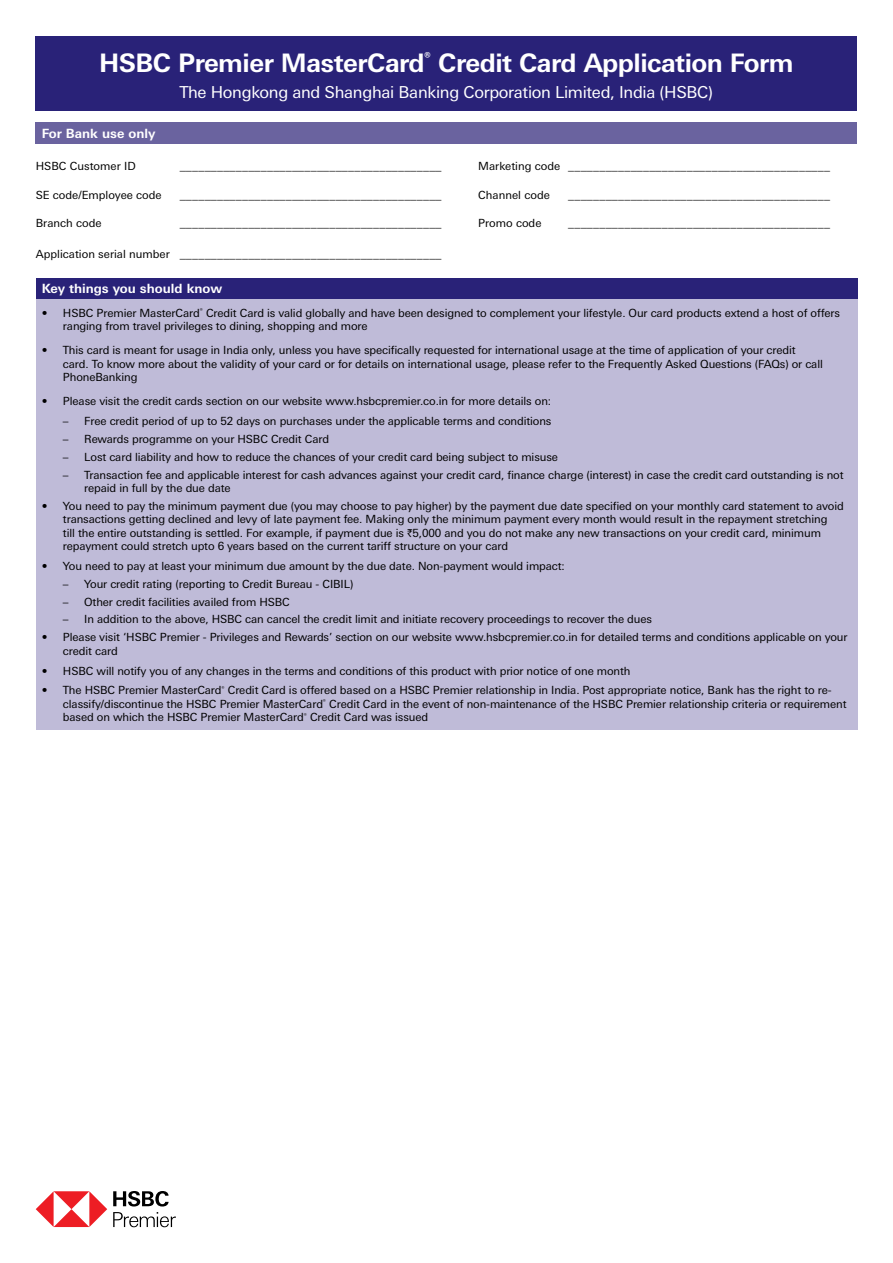
<style>
.page{position:relative;width:893px;height:1263px;background:#fff}
.page>*{position:absolute;margin:0;border:0;box-sizing:border-box;transform-origin:0 0}
.t1{font:700 25.5px "Univers Nextfor HSBC";letter-spacing:-.02em;color:#fff}
.t2{font:16.5px "Univers Nextfor HSBC";letter-spacing:-.02em;color:#fff}
.t3{font:700 12.75px "Univers Nextfor HSBC";color:#fff}
.t4{font:12px "Univers Nextfor HSBC";color:#000}
.t5{font:11.25px/13.5px "Univers Nextfor HSBC";letter-spacing:-.01em;color:#000}
.s1{font-size:11.25px}
.s2{font-family:"Rupee"}
</style>
<div class="page">
<div style="left:36px;top:36px;width:821px;height:74px;background:#292278"></div>
<div style="left:36px;top:122px;width:821px;height:22px;background:#6a639f"></div>
<div style="left:36px;top:278px;width:821px;height:21px;background:#292278"></div>
<div style="left:36px;top:299px;width:821px;height:431px;background:#bfbbd8"></div>
<svg style="left:36px;top:1191px;width:71px;height:36px"></svg>
<svg style="left:113px;top:1191px;width:56px;height:15px"></svg>
<svg style="left:113px;top:1212px;width:63px;height:15px"></svg>
<h1 class="t1" style="left:99px;top:45px;width:696px">HSBC Premier MasterCard<sup>®</sup> Credit Card Application Form</h1>
<h2 class="t2" style="left:179px;top:80px;width:535px">The Hongkong and Shanghai Banking Corporation Limited, India (HSBC)</h2>
<p class="t3" style="left:42px;top:124px;width:115px">For Bank use only</p>
<p class="t5" style="left:36px;top:159px;width:101px">HSBC Customer ID</p>
<p class="t4" style="left:180px;top:158px;width:263px">__________________________________________</p>
<p class="t4" style="left:478px;top:158px;width:353px"><span class="s1">Marketing code</span> __________________________________________</p>
<p class="t5" style="left:36px;top:187px;width:128px">SE code/Employee code</p>
<p class="t4" style="left:180px;top:186px;width:263px">__________________________________________</p>
<p class="t5" style="left:478px;top:187px;width:73px">Channel code</p>
<p class="t4" style="left:568px;top:186px;width:263px">__________________________________________</p>
<p class="t5" style="left:36px;top:215px;width:67px">Branch code</p>
<p class="t4" style="left:180px;top:214px;width:263px">__________________________________________</p>
<p class="t5" style="left:478px;top:215px;width:65px">Promo code</p>
<p class="t4" style="left:568px;top:214px;width:263px">__________________________________________</p>
<p class="t4" style="left:36px;top:245px;width:407px"><span class="s1">Application serial number</span> __________________________________________</p>
<p class="t3" style="left:42px;top:280px;width:182px">Key things you should know</p>
<p class="t5" style="left:63px;top:305px;width:778px;text-indent:-21px">• HSBC Premier MasterCard<sup>®</sup> Credit Card is valid globally and have been designed to complement your lifestyle. Our card products extend a host of offers ranging from travel privileges to dining, shopping and more</p>
<p class="t5" style="left:63px;top:343px;width:761px;text-indent:-21px">• This card is meant for usage in India only, unless you have specifically requested for international usage at the time of application of your credit card. To know more about the validity of your card or for details on international usage, please refer to the Frequently Asked Questions (FAQs) or call<br>PhoneBanking</p>
<p class="t5" style="left:42px;top:394px;width:511px">• Please visit the credit cards section on our website www.hsbcpremier.co.in for more details on:</p>
<p class="t5" style="left:63px;top:414px;width:490px">– Free credit period of up to 52 days on purchases under the applicable terms and conditions</p>
<p class="t5" style="left:63px;top:431px;width:268px">– Rewards programme on your HSBC Credit Card</p>
<p class="t5" style="left:63px;top:449px;width:496px">– Lost card liability and how to reduce the chances of your credit card being subject to misuse</p>
<p class="t5" style="left:84px;top:467px;width:761px;text-indent:-21px">– Transaction fee and applicable interest for cash advances against your credit card, finance charge (interest) in case the credit card outstanding is not repaid in full by the due date</p>
<p class="t5" style="left:63px;top:498px;width:782px;text-indent:-21px">• You need to pay the minimum payment due (you may choose to pay higher) by the payment due date specified on your monthly card statement to avoid transactions getting declined and levy of late payment fee. Making only the minimum payment every month would result in the repayment stretching<br>till the entire outstanding is settled. For example, if payment due is <span class="s2">`</span>5,000 and you do not make any new transactions on your credit card, minimum repayment could stretch upto 6 years based on the current tariff structure on your card</p>
<p class="t5" style="left:42px;top:559px;width:525px">• You need to pay at least your minimum due amount by the due date. Non-payment would impact:</p>
<p class="t5" style="left:63px;top:576px;width:292px">– Your credit rating (reporting to Credit Bureau - CIBIL)</p>
<p class="t5" style="left:63px;top:594px;width:228px">– Other credit facilities availed from HSBC</p>
<p class="t5" style="left:63px;top:612px;width:591px">– In addition to the above, HSBC can cancel the credit limit and initiate recovery proceedings to recover the dues</p>
<p class="t5" style="left:63px;top:630px;width:786px;text-indent:-21px">• Please visit ‘HSBC Premier - Privileges and Rewards’ section on our website www.hsbcpremier.co.in for detailed terms and conditions applicable on your credit card</p>
<p class="t5" style="left:42px;top:663px;width:590px">• HSBC will notify you of any changes in the terms and conditions of this product with prior notice of one month</p>
<p class="t5" style="left:63px;top:683px;width:785px;text-indent:-21px">• The HSBC Premier MasterCard<sup>®</sup> Credit Card is offered based on a HSBC Premier relationship in India. Post appropriate notice, Bank has the right to re&shy;classify/discontinue the HSBC Premier MasterCard<sup>®</sup> Credit Card in the event of non-maintenance of the HSBC Premier relationship criteria or requirement based on which the HSBC Premier MasterCard<sup>®</sup> Credit Card was issued</p>
</div>
